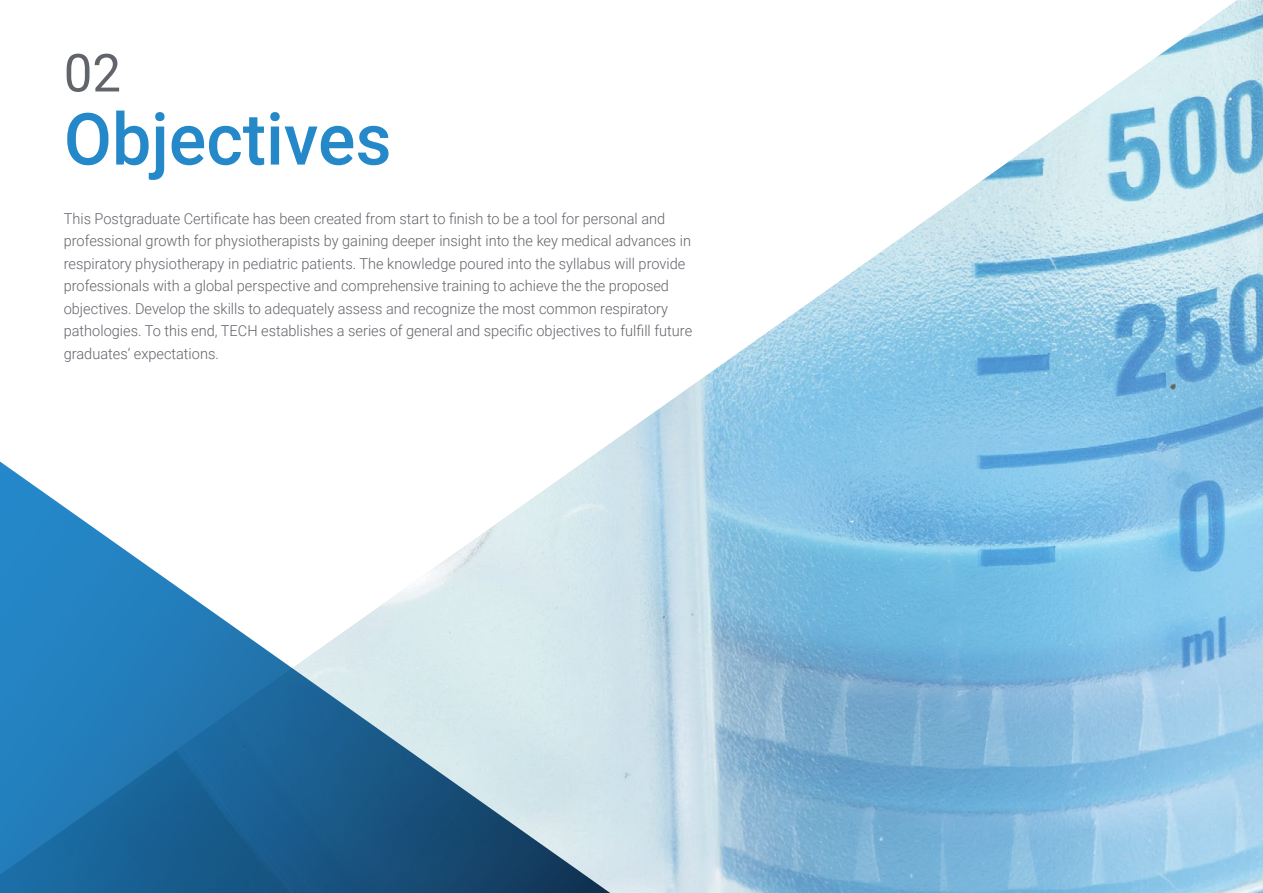
<style>
.page{position:relative;width:1263px;height:893px;background:#fff}
.page>*{position:absolute;margin:0;border:0;box-sizing:border-box;transform-origin:0 0}
.t1{font:500 72px "Roboto";color:#2488c9}
.t2{font:52.5px "Roboto";color:#61646a}
.t3{font:300 15px/22.5px "Roboto";color:#61646a}
</style>
<div class="page">
<img style="left:607px;top:0;width:656px;height:893px">
<svg style="left:0;top:446px;width:640px;height:447px"></svg>
<h2 class="t2" style="left:64px;top:36px;width:59px">02</h2>
<h1 class="t1" style="left:64px;top:89px;width:329px">Objectives</h1>
<p class="t3" style="left:64px;top:207px;width:630px">This Postgraduate Certificate has been created from start to finish to be a tool for personal and professional growth for physiotherapists by gaining deeper insight into the key medical advances in respiratory physiotherapy in pediatric patients. The knowledge poured into the syllabus will provide professionals with a global perspective and comprehensive training to achieve the the proposed objectives. Develop the skills to adequately assess and recognize the most common respiratory pathologies. To this end, TECH establishes a series of general and specific objectives to fulfill future graduates’ expectations.</p>
</div>
